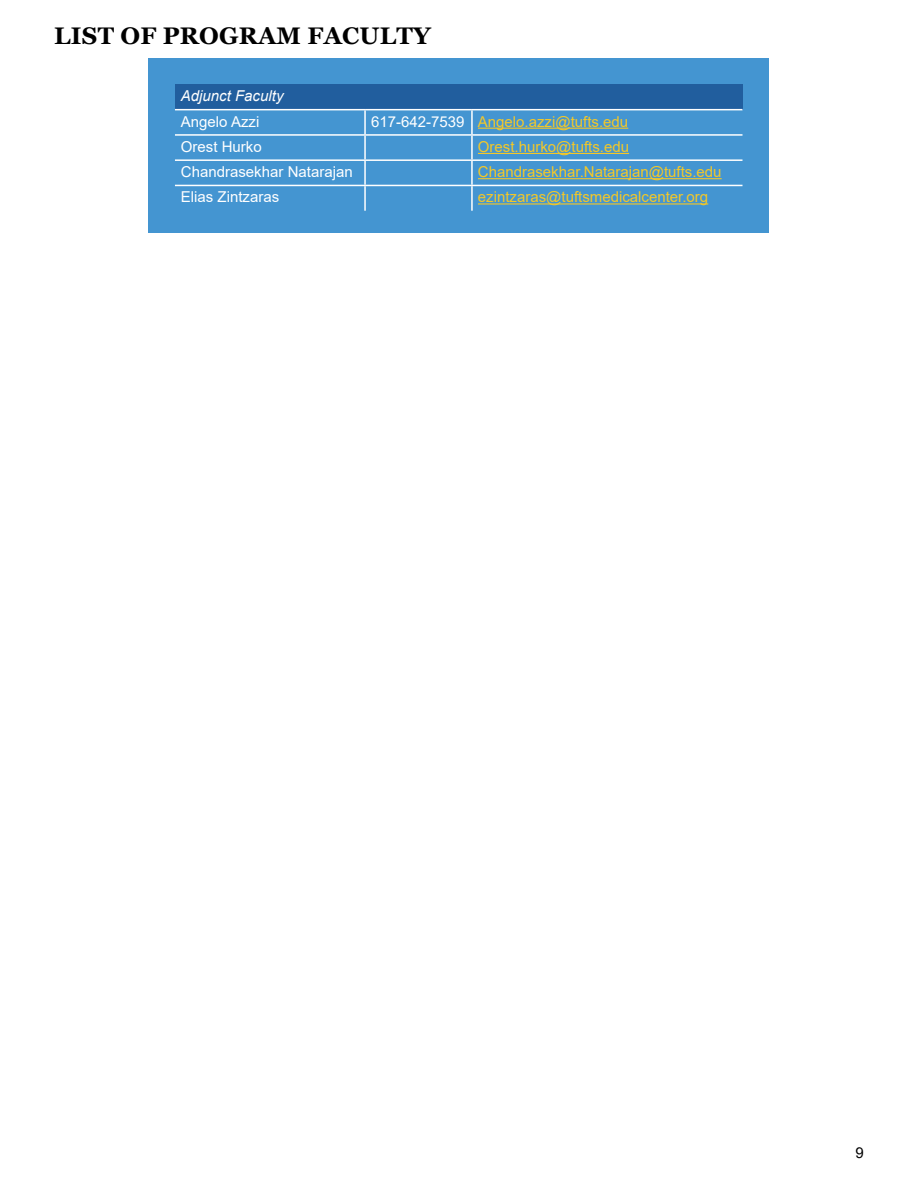
<style>
.page{position:relative;width:918px;height:1188px;background:#fff}
.page>*{position:absolute;margin:0;border:0;box-sizing:border-box;transform-origin:0 0}
.t1{font:700 24px "Georgia";letter-spacing:.01em;color:#000}
.t2{font:15px "Arial";color:#f4c827}
.t3{font:15px "Arial";color:#fff}
.t4{font:italic 15px "Arial";color:#fff}
.t5{font:15px "Arial";color:#000}
.s1{color:#fff}
</style>
<div class="page">
<div style="left:148px;top:59px;width:622px;height:174px;background:#4495d1"></div>
<div style="left:175px;top:84px;width:567px;height:26px;background:#215e9e"></div>
<hr style="left:175px;top:109px;width:190px;height:1px;background:#fff">
<hr style="left:365px;top:109px;width:107px;height:1px;background:#fff">
<hr style="left:364px;top:110px;width:2px;height:24px;background:#fff">
<hr style="left:472px;top:109px;width:271px;height:1px;background:#fff">
<hr style="left:471px;top:110px;width:2px;height:24px;background:#fff">
<hr style="left:175px;top:134px;width:190px;height:2px;background:#fff">
<hr style="left:365px;top:134px;width:107px;height:2px;background:#fff">
<hr style="left:364px;top:136px;width:2px;height:23px;background:#fff">
<hr style="left:472px;top:134px;width:271px;height:2px;background:#fff">
<hr style="left:471px;top:136px;width:2px;height:23px;background:#fff">
<hr style="left:175px;top:159px;width:190px;height:2px;background:#fff">
<hr style="left:365px;top:159px;width:107px;height:2px;background:#fff">
<hr style="left:364px;top:161px;width:2px;height:24px;background:#fff">
<hr style="left:472px;top:159px;width:271px;height:2px;background:#fff">
<hr style="left:471px;top:161px;width:2px;height:24px;background:#fff">
<hr style="left:175px;top:185px;width:190px;height:1px;background:#fff">
<hr style="left:365px;top:185px;width:107px;height:1px;background:#fff">
<hr style="left:364px;top:186px;width:2px;height:25px;background:#fff">
<hr style="left:472px;top:185px;width:271px;height:1px;background:#fff">
<hr style="left:471px;top:186px;width:2px;height:25px;background:#fff">
<hr style="left:478px;top:128px;width:150px;height:1px;background:#f4c827">
<hr style="left:478px;top:153px;width:151px;height:1px;background:#f4c827">
<hr style="left:478px;top:178px;width:244px;height:1px;background:#f4c827">
<hr style="left:478px;top:203px;width:230px;height:2px;background:#f4c827">
<h1 class="t1" style="left:54px;top:20px;width:378px">LIST OF PROGRAM FACULTY</h1>
<p class="t4" style="left:181px;top:86px;width:104px">Adjunct Faculty</p>
<p class="t3" style="left:181px;top:111px;width:80px">Angelo Azzi</p>
<p class="t2" style="left:371px;top:111px;width:259px"><span class="s1">617-642-7539</span> Angelo.azzi@tufts.edu</p>
<p class="t3" style="left:181px;top:136px;width:82px">Orest Hurko</p>
<p class="t2" style="left:478px;top:136px;width:153px">Orest.hurko@tufts.edu</p>
<p class="t3" style="left:181px;top:162px;width:173px">Chandrasekhar Natarajan</p>
<p class="t2" style="left:478px;top:162px;width:245px">Chandrasekhar.Natarajan@tufts.edu</p>
<p class="t3" style="left:181px;top:187px;width:100px">Elias Zintzaras</p>
<p class="t2" style="left:478px;top:187px;width:232px">ezintzaras@tuftsmedicalcenter.org</p>
<p class="t5" style="left:856px;top:1143px;width:10px">9</p>
</div>
